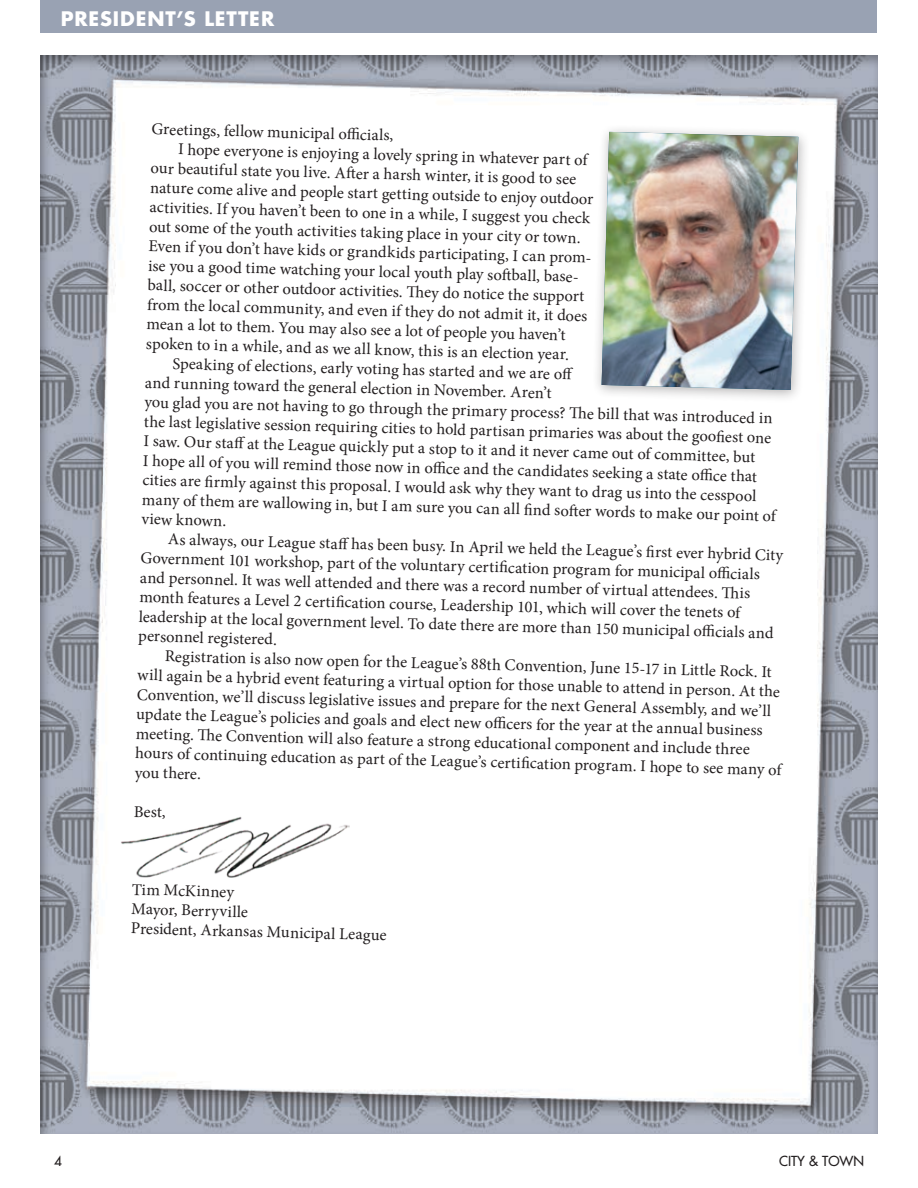
<style>
.page{position:relative;width:918px;height:1188px;background:#fff}
.page>*{position:absolute;margin:0;border:0;box-sizing:border-box;transform-origin:0 0}
.t1{font:700 19.5px "Futura LT Pro";letter-spacing:.045em;color:#fff}
.t2{font:16.5px/19.5px "Minion Pro";color:#231f20}
.t3{font:500 13.5px "Futura LT Pro";color:#231f20}
</style>
<div class="page">
<div style="left:40px;top:0;width:838px;height:33px;background:#99a2b3"></div>
<div style="left:39px;top:54px;width:839px;height:1080px;background:#231f20;opacity:.38"></div>
<div style="left:592px;top:123px;width:219px;height:280px;background:#231f20;opacity:.33"></div>
<img style="left:602px;top:132px;width:196px;height:258px">
<img style="left:118px;top:813px;width:232px;height:71px">
<p class="t1" style="left:61px;top:4px;width:215px">PRESIDENT’S LETTER</p>
<p class="t2" style="left:152px;top:120px;width:243px;rotate:1deg">Greetings, fellow municipal offi cials,</p>
<p class="t2" style="left:178px;top:141px;width:411px;rotate:1deg">I hope everyone is enjoying a lovely spring in whatever part of</p>
<p class="t2" style="left:151px;top:160px;width:427px;rotate:1deg">our beautiful state you live. Aft er a harsh winter, it is good to see</p>
<p class="t2" style="left:150px;top:180px;width:445px;rotate:1deg">nature come alive and people start getting outside to enjoy outdoor</p>
<p class="t2" style="left:150px;top:199px;width:442px;rotate:1deg">activities. If you haven’t been to one in a while, I suggest you check</p>
<p class="t2" style="left:149px;top:219px;width:433px;rotate:1deg">out some of the youth activities taking place in your city or town.</p>
<p class="t2" style="left:149px;top:238px;width:447px;rotate:1deg">Even if you don’t have kids or grandkids participating, I can prom-</p>
<p class="t2" style="left:148px;top:258px;width:435px;rotate:1deg">ise you a good time watching your local youth play soft ball, base-</p>
<p class="t2" style="left:148px;top:277px;width:438px;rotate:1deg">ball, soccer or other outdoor activities. Th ey do notice the support</p>
<p class="t2" style="left:147px;top:297px;width:442px;rotate:1deg">from the local community, and even if they do not admit it, it does</p>
<p class="t2" style="left:147px;top:316px;width:421px;rotate:1deg">mean a lot to them. You may also see a lot of people you haven’t</p>
<p class="t2" style="left:146px;top:336px;width:425px;rotate:1deg">spoken to in a while, and as we all know, this is an election year.</p>
<p class="t2" style="left:173px;top:356px;width:396px;rotate:1deg">Speaking of elections, early voting has started and we are off</p>
<p class="t2" style="left:145px;top:374px;width:408px;rotate:1deg">and running toward the general election in November. Aren’t</p>
<p class="t2" style="left:145px;top:395px;width:630px;rotate:1deg">you glad you are not having to go through the primary process? Th e bill that was introduced in</p>
<p class="t2" style="left:144px;top:414px;width:629px;rotate:1deg">the last legislative session requiring cities to hold partisan primaries was about the goofi est one</p>
<p class="t2" style="left:144px;top:434px;width:613px;rotate:1deg">I saw. Our staff at the League quickly put a stop to it and it never came out of committee, but</p>
<p class="t2" style="left:143px;top:453px;width:616px;rotate:1deg">I hope all of you will remind those now in offi ce and the candidates seeking a state offi ce that</p>
<p class="t2" style="left:143px;top:473px;width:616px;rotate:1deg">cities are fi rmly against this proposal. I would ask why they want to drag us into the cesspool</p>
<p class="t2" style="left:142px;top:492px;width:635px;rotate:1deg">many of them are wallowing in, but I am sure you can all fi nd soft er words to make our point of</p>
<p class="t2" style="left:168px;top:509px;width:617px;line-height:22.2px;text-indent:-27px;rotate:1deg">view known.<br>As always, our League staff has been busy. In April we held the League’s fi rst ever hybrid City</p>
<p class="t2" style="left:140px;top:551px;width:636px;rotate:1deg">Government 101 workshop, part of the voluntary certifi cation program for municipal offi cials and personnel. It was well attended and there was a record number of virtual attendees. Th is month features a Level 2 certifi cation course, Leadership 101, which will cover the tenets of leadership at the local government level. To date there are more than 150 municipal offi cials and</p>
<p class="t2" style="left:165px;top:626px;width:608px;line-height:21.8px;text-indent:-27px;rotate:1deg">personnel registered.<br>Registration is also now open for the League’s 88th Convention, June 15-17 in Little Rock. It</p>
<p class="t2" style="left:137px;top:668px;width:648px;rotate:1deg">will again be a hybrid event featuring a virtual option for those unable to attend in person. At the Convention, we’ll discuss legislative issues and prepare for the next General Assembly, and we’ll update the League’s policies and goals and elect new offi cers for the year at the annual business meeting. Th e Convention will also feature a strong educational component and include three hours of continuing education as part of the League’s certifi cation program. I hope to see many of</p>
<p class="t2" style="left:135px;top:763px;width:68px;rotate:1deg">you there.</p>
<p class="t2" style="left:134px;top:802px;width:34px;rotate:1deg">Best,</p>
<p class="t2" style="left:132px;top:880px;width:258px;rotate:1deg">Tim McKinney<br>Mayor, Berryville<br>President, Arkansas Municipal League</p>
<p class="t3" style="left:54px;top:1151px;width:9px">4</p>
<p class="t3" style="left:779px;top:1151px;width:86px">CITY &amp; TOWN</p>
</div>
